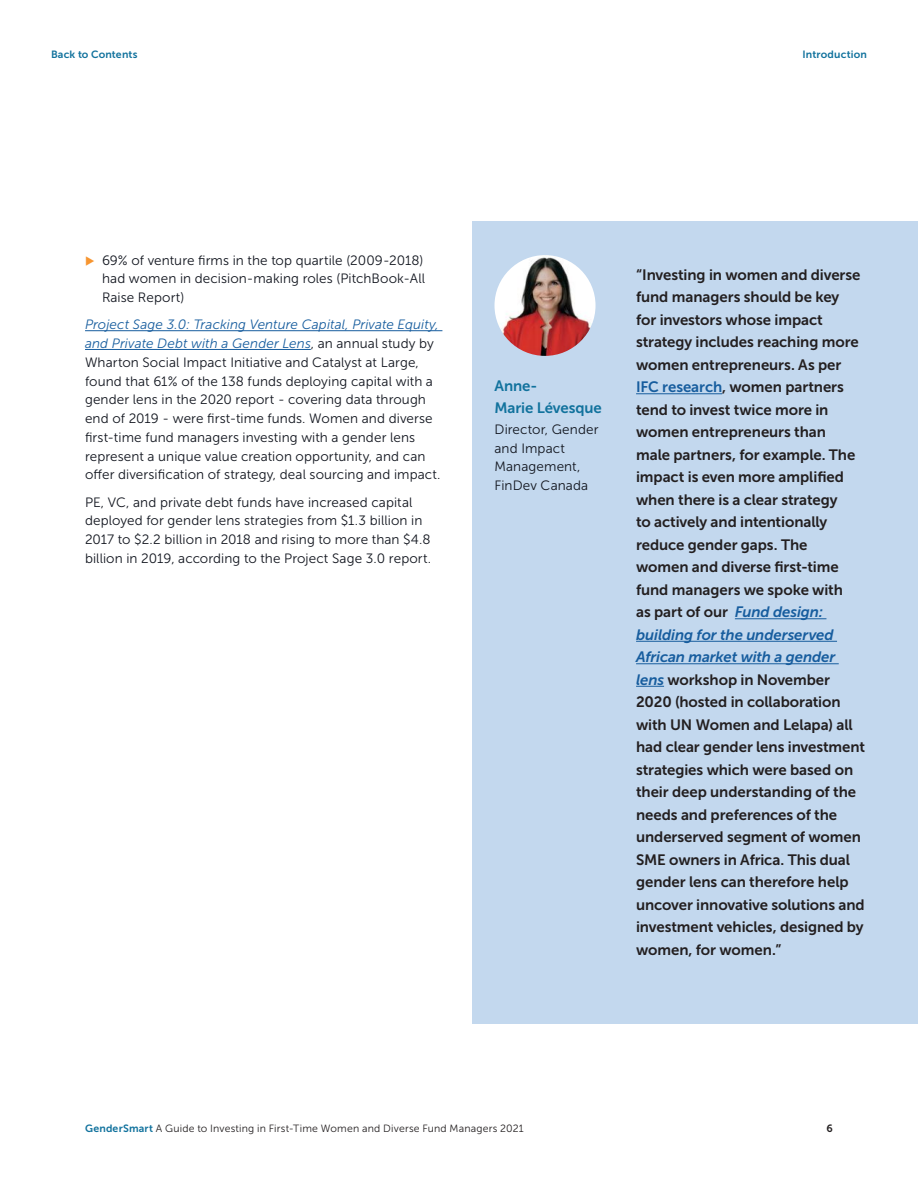
<style>
.page{position:relative;width:918px;height:1188px;background:#fff}
.page>*{position:absolute;margin:0;border:0;box-sizing:border-box;transform-origin:0 0}
.t1{font:15px/22.5px "Museo Sans 700";letter-spacing:-.005em;color:#231f20}
.t2{font:15px/22.5px "Museo Sans 700";letter-spacing:-.005em;color:#11729d}
.t3{font:13.5px/18.8px "Museo Sans 300";letter-spacing:.005em;color:#12161f}
.t4{font:10.5px "Museo Sans 300";letter-spacing:.02em;color:#231f20}
.t5{font:10.5px "Museo Sans 700";letter-spacing:.015em;color:#11729d}
.t6{font:10.5px "Museo Sans 700";color:#231f20}
.s1{font-style:italic;color:#175d9e}
.s2{color:#175d9e}
.s3{font-family:"Museo Sans 700";color:#11729d}
</style>
<div class="page">
<hr style="left:85px;top:330px;width:357px;height:1px;background:#175d9e">
<hr style="left:85px;top:349px;width:226px;height:1px;background:#175d9e">
<div style="left:473px;top:221px;width:445px;height:802px;background:#c3d8ee"></div>
<img style="left:495px;top:255px;width:101px;height:101px;border-radius:50px">
<hr style="left:636px;top:393px;width:86px;height:1px;background:#175d9e">
<hr style="left:735px;top:618px;width:91px;height:1px;background:#175d9e">
<hr style="left:636px;top:641px;width:201px;height:1px;background:#175d9e">
<hr style="left:636px;top:663px;width:203px;height:1px;background:#175d9e">
<svg style="left:636px;top:686px;width:28px;height:1px"></svg>
<p class="t5" style="left:51px;top:49px;width:88px">Back to Contents</p>
<p class="t5" style="left:803px;top:49px;width:66px">Introduction</p>
<p class="t3" style="left:102px;top:251px;width:325px">69% of venture firms in the top quartile (2009-2018) had women in decision-making roles (PitchBook-All<br>Raise Report)</p>
<p class="t3" style="left:85px;top:315px;width:357px"><span class="s1">Project Sage 3.0: Tracking Venture Capital, Private Equity, and Private Debt with a Gender Lens</span>, an annual study by Wharton Social Impact Initiative and Catalyst at Large, found that 61% of the 138 funds deploying capital with a gender lens in the 2020 report - covering data through end of 2019 - were first-time funds. Women and diverse first-time fund managers investing with a gender lens represent a unique value creation opportunity, and can offer diversification of strategy, deal sourcing and impact.</p>
<p class="t3" style="left:85px;top:493px;width:348px">PE, VC, and private debt funds have increased capital deployed for gender lens strategies from $1.3 billion in 2017 to $2.2 billion in 2018 and rising to more than $4.8 billion in 2019, according to the Project Sage 3.0 report.</p>
<p class="t2" style="left:495px;top:374px;width:109px">Anne-<br>Marie Lévesque</p>
<p class="t3" style="left:495px;top:420px;width:106px">Director, Gender and Impact<br>Management,<br>FinDev Canada</p>
<p class="t1" style="left:636px;top:263px;width:231px">“Investing in women and diverse fund managers should be key<br>for investors whose impact strategy includes reaching more women entrepreneurs. As per<br><span class="s2">IFC research</span>, women partners tend to invest twice more in women entrepreneurs than<br>male partners, for example. The impact is even more amplified when there is a clear strategy<br>to actively and intentionally reduce gender gaps. The<br>women and diverse first-time fund managers we spoke with<br>as part of our <span class="s1">Fund design: building for the underserved<br>African market with a gender lens</span> workshop in November<br>2020 (hosted in collaboration with UN Women and Lelapa) all had clear gender lens investment strategies which were based on their deep understanding of the needs and preferences of the underserved segment of women<br>SME owners in Africa. This dual gender lens can therefore help uncover innovative solutions and investment vehicles, designed by women, for women.”</p>
<p class="t4" style="left:85px;top:1122px;width:440px"><span class="s3">GenderSmart</span> A Guide to Investing in First-Time Women and Diverse Fund Managers 2021</p>
<p class="t6" style="left:827px;top:1122px;width:8px">6</p>
</div>
